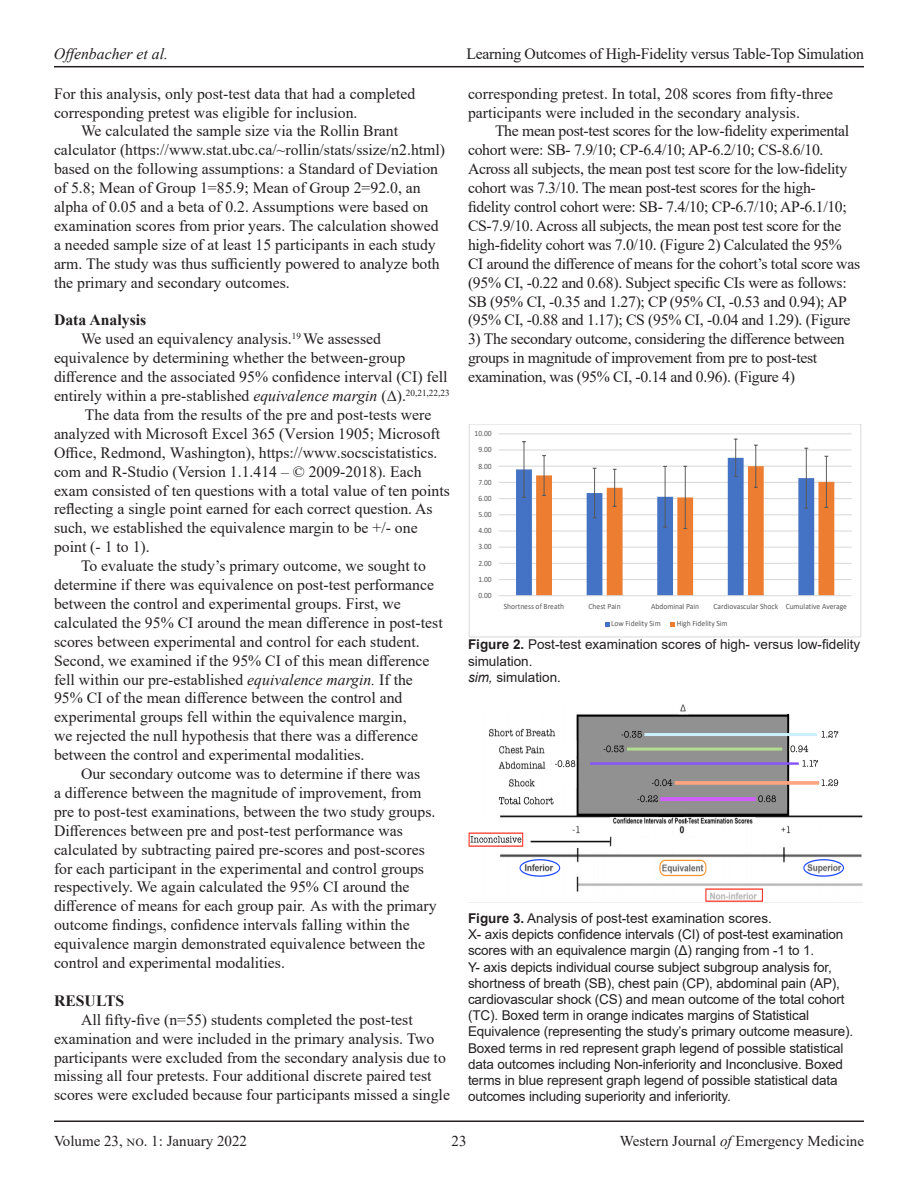
<style>
.page{position:relative;width:918px;height:1188px;background:#fff}
.page>*{position:absolute;margin:0;border:0;box-sizing:border-box;transform-origin:0 0}
.t1{font:15.75px/18.9px "Times New Roman";color:#231f20}
.t2{font:15.75px/18.9px "Times New Roman";letter-spacing:-.02em;color:#231f20}
.t3{font:700 15.75px "Times New Roman";color:#231f20}
.t4{font:italic 15.75px "Times New Roman";color:#231f20}
.t5{font:15px "Times New Roman";color:#231f20}
.t6{font:13.5px/16.2px "Arial";letter-spacing:-.01em;color:#231f20}
.t7{font:8.1px "Calibri";color:#595959;scale:.94 1}
.s1{font-style:italic}
.s2{font-weight:700}
</style>
<div class="page">
<hr style="left:54px;top:1120px;width:810px;height:2px;background:#231f20">
<hr style="left:54px;top:66px;width:810px;height:1px;background:#231f20">
<hr style="left:499px;top:579px;width:353px;height:1px;background:#d9d9d9">
<hr style="left:499px;top:563px;width:353px;height:1px;background:#d9d9d9">
<hr style="left:499px;top:547px;width:353px;height:1px;background:#d9d9d9">
<hr style="left:499px;top:531px;width:353px;height:1px;background:#d9d9d9">
<hr style="left:499px;top:515px;width:353px;height:1px;background:#d9d9d9">
<hr style="left:499px;top:498px;width:353px;height:1px;background:#d9d9d9">
<hr style="left:499px;top:482px;width:353px;height:1px;background:#d9d9d9">
<hr style="left:499px;top:466px;width:353px;height:1px;background:#d9d9d9">
<hr style="left:499px;top:450px;width:353px;height:1px;background:#d9d9d9">
<hr style="left:499px;top:434px;width:353px;height:1px;background:#d9d9d9">
<svg style="left:516px;top:439px;width:318px;height:156px"></svg>
<hr style="left:499px;top:595px;width:353px;height:1px;background:#d9d9d9">
<svg style="left:605px;top:622px;width:5px;height:4px"></svg>
<svg style="left:671px;top:622px;width:4px;height:4px"></svg>
<div style="left:469px;top:424px;width:392px;height:213px;border:1px solid #d9d9d9"></div>
<img style="left:468px;top:705px;width:395px;height:197px">
<p class="t4" style="left:54px;top:43px;width:116px">Offenbacher et al.</p>
<p class="t2" style="left:467px;top:44px;width:399px">Learning Outcomes of High-Fidelity versus Table-Top Simulation</p>
<p class="t1" style="left:54px;top:83px;width:363px">For this analysis, only post-test data that had a completed corresponding pretest was eligible for inclusion.</p>
<p class="t1" style="left:54px;top:121px;width:393px;text-indent:27px">We calculated the sample size via the Rollin Brant calculator (https://www.stat.ubc.ca/~rollin/stats/ssize/n2.html) based on the following assumptions: a Standard of Deviation of 5.8; Mean of Group 1=85.9; Mean of Group 2=92.0, an alpha of 0.05 and a beta of 0.2. Assumptions were based on examination scores from prior years. The calculation showed a needed sample size of at least 15 participants in each study arm. The study was thus sufficiently powered to analyze both the primary and secondary outcomes.</p>
<p class="t3" style="left:54px;top:309px;width:94px">Data Analysis</p>
<p class="t1" style="left:54px;top:329px;width:397px;text-indent:27px">We used an equivalency analysis.<sup>19</sup> We assessed equivalence by determining whether the between-group difference and the associated 95% confidence interval (CI) fell entirely within a pre-stablished <span class="s1">equivalence margin</span> (Δ).<sup>20,21,22,23</sup></p>
<p class="t1" style="left:54px;top:405px;width:397px;text-indent:31px">The data from the results of the pre and post-tests were analyzed with Microsoft Excel 365 (Version 1905; Microsoft Office, Redmond, Washington), https://www.socscistatistics. com and R-Studio (Version 1.1.414 – © 2009-2018). Each exam consisted of ten questions with a total value of ten points reflecting a single point earned for each correct question. As such, we established the equivalence margin to be +/- one point (- 1 to 1).</p>
<p class="t1" style="left:54px;top:556px;width:390px;text-indent:27px">To evaluate the study’s primary outcome, we sought to determine if there was equivalence on post-test performance between the control and experimental groups. First, we calculated the 95% CI around the mean difference in post-test scores between experimental and control for each student.<br>Second, we examined if the 95% CI of this mean difference fell within our pre-established <span class="s1">equivalence margin.</span> If the 95% CI of the mean difference between the control and experimental groups fell within the equivalence margin,<br>we rejected the null hypothesis that there was a difference between the control and experimental modalities.</p>
<p class="t1" style="left:54px;top:764px;width:384px;text-indent:27px">Our secondary outcome was to determine if there was<br>a difference between the magnitude of improvement, from pre to post-test examinations, between the two study groups.<br>Differences between pre and post-test performance was calculated by subtracting paired pre-scores and post-scores for each participant in the experimental and control groups respectively. We again calculated the 95% CI around the difference of means for each group pair<span class="s1">.</span> As with the primary outcome findings, confidence intervals falling within the equivalence margin demonstrated equivalence between the control and experimental modalities.</p>
<p class="t3" style="left:54px;top:989px;width:72px">RESULTS</p>
<p class="t1" style="left:54px;top:1010px;width:398px;text-indent:27px">All fifty-five (n=55) students completed the post-test examination and were included in the primary analysis. Two participants were excluded from the secondary analysis due to missing all four pretests. Four additional discrete paired test scores were excluded because four participants missed a single</p>
<p class="t1" style="left:468px;top:83px;width:367px">corresponding pretest. In total, 208 scores from fifty-three participants were included in the secondary analysis.</p>
<p class="t2" style="left:468px;top:121px;width:394px;text-indent:27px">The mean post-test scores for the low-fidelity experimental cohort were: SB- 7.9/10; CP-6.4/10; AP-6.2/10; CS-8.6/10.<br>Across all subjects, the mean post test score for the low-fidelity cohort was 7.3/10. The mean post-test scores for the high&shy;fidelity control cohort were: SB- 7.4/10; CP-6.7/10; AP-6.1/10; CS-7.9/10. Across all subjects, the mean post test score for the high-fidelity cohort was 7.0/10. (Figure 2) Calculated the 95% CI around the difference of means for the cohort’s total score was (95% CI, -0.22 and 0.68). Subject specific CIs were as follows:<br>SB (95% CI, -0.35 and 1.27); CP (95% CI, -0.53 and 0.94); AP (95% CI, -0.88 and 1.17); CS (95% CI, -0.04 and 1.29). (Figure</p>
<p class="t2" style="left:468px;top:329px;width:378px">3) The secondary outcome, considering the difference between groups in magnitude of improvement from pre to post-test examination, was (95% CI, -0.14 and 0.96). (Figure 4)</p>
<p class="t7" style="left:475px;top:428px;width:20px">10.00</p>
<p class="t7" style="left:478px;top:444px;width:16px">9.00</p>
<p class="t7" style="left:478px;top:460px;width:16px">8.00</p>
<p class="t7" style="left:478px;top:476px;width:16px">7.00</p>
<p class="t7" style="left:478px;top:493px;width:16px">6.00</p>
<p class="t7" style="left:478px;top:509px;width:16px">5.00</p>
<p class="t7" style="left:478px;top:525px;width:16px">4.00</p>
<p class="t7" style="left:478px;top:541px;width:16px">3.00</p>
<p class="t7" style="left:478px;top:557px;width:16px">2.00</p>
<p class="t7" style="left:478px;top:574px;width:16px">1.00</p>
<p class="t7" style="left:478px;top:590px;width:16px">0.00</p>
<p class="t7" style="left:504px;top:600px;width:66px">Shortness of Breath</p>
<p class="t7" style="left:589px;top:600px;width:36px">Chest Pain</p>
<p class="t7" style="left:651px;top:600px;width:53px">Abdominal Pain</p>
<p class="t7" style="left:713px;top:600px;width:144px">Cardiovascular Shock Cumulative Average</p>
<p class="t7" style="left:611px;top:618px;width:54px">Low Fidelity Sim</p>
<p class="t7" style="left:677px;top:618px;width:56px">High Fidelity Sim</p>
<p class="t6" style="left:468px;top:636px;width:394px"><span class="s2">Figure 2.</span> Post-test examination scores of high- versus low-fidelity simulation.</p>
<p class="t6" style="left:468px;top:669px;width:95px"><span class="s1">sim,</span> simulation.</p>
<p class="t6" style="left:468px;top:910px;width:305px"><span class="s2">Figure 3.</span> Analysis of post-test examination scores.</p>
<p class="t6" style="left:468px;top:926px;width:387px">X- axis depicts confidence intervals (CI) of post-test examination scores with an equivalence margin (Δ) ranging from -1 to 1.<br>Y- axis depicts individual course subject subgroup analysis for, shortness of breath (SB), chest pain (CP), abdominal pain (AP), cardiovascular shock (CS) and mean outcome of the total cohort (TC). Boxed term in orange indicates margins of Statistical Equivalence (representing the study’s primary outcome measure).<br>Boxed terms in red represent graph legend of possible statistical data outcomes including Non-inferiority and Inconclusive. Boxed terms in blue represent graph legend of possible statistical data outcomes including superiority and inferiority.</p>
<p class="t5" style="left:54px;top:1130px;width:195px">Volume 23, no. 1: January 2022</p>
<p class="t5" style="left:452px;top:1130px;width:16px">23</p>
<p class="t5" style="left:620px;top:1130px;width:246px">Western Journal <span class="s1">of</span> Emergency Medicine</p>
</div>
